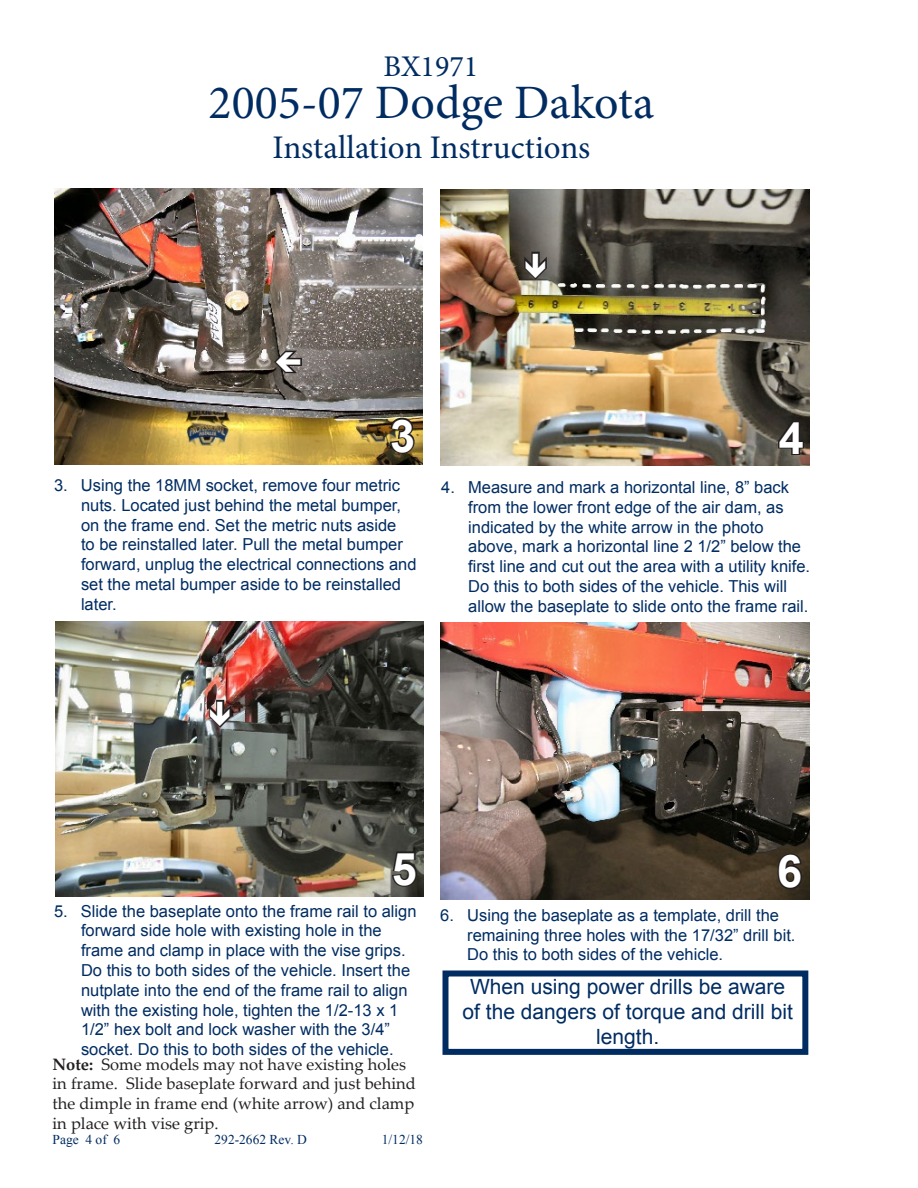
<style>
.page{position:relative;width:918px;height:1188px;background:#fff}
.page>*{position:absolute;margin:0;border:0;box-sizing:border-box;transform-origin:0 0}
.t1{font:48px "Minion Pro";color:#002c62}
.t2{font:700 45px "Arial";color:#fff}
.t3{font:33px "Minion Pro";color:#002c62}
.t4{font:30px "Minion Pro";color:#002c62}
.t5{font:21px/25.2px "Arial";color:#002c62;text-align:center}
.t6{font:16.5px/19.8px "Arial";color:#002c62}
.t7{font:16.5px/19.8px "Palatino Linotype";color:#231f20}
.t8{font:13.5px "Times New Roman";color:#002c62}
.s1{font-weight:700}
</style>
<div class="page">
<img style="left:441px;top:189px;width:369px;height:277px">
<img style="left:54px;top:189px;width:368px;height:276px">
<svg style="left:388px;top:416px;width:28px;height:39px"></svg>
<svg style="left:777px;top:418px;width:29px;height:39px"></svg>
<img style="left:440px;top:622px;width:370px;height:278px">
<svg style="left:776px;top:852px;width:28px;height:39px"></svg>
<img style="left:56px;top:621px;width:368px;height:276px">
<svg style="left:390px;top:850px;width:29px;height:38px"></svg>
<div style="left:442px;top:970px;width:366px;height:85px;border:6px solid #002c62"></div>
<svg style="left:272px;top:348px;width:31px;height:28px"></svg>
<svg style="left:522px;top:250px;width:27px;height:32px"></svg>
<svg style="left:206px;top:698px;width:28px;height:32px"></svg>
<p class="t4" style="left:383px;top:46px;width:96px">BX1971</p>
<p class="t1" style="left:209px;top:71px;width:447px">2005-07 Dodge Dakota</p>
<p class="t3" style="left:273px;top:125px;width:319px">Installation Instructions</p>
<p class="t2" style="left:390px;top:406px;width:27px">3</p>
<p class="t2" style="left:779px;top:408px;width:27px">4</p>
<p class="t6" style="left:81px;top:475px;width:337px;text-indent:-27px">3. Using the 18MM socket, remove four metric nuts. Located just behind the metal bumper, on the frame end. Set the metric nuts aside<br>to be reinstalled later. Pull the metal bumper forward, unplug the electrical connections and set the metal bumper aside to be reinstalled later.</p>
<p class="t6" style="left:468px;top:477px;width:344px;text-indent:-27px">4. Measure and mark a horizontal line, 8” back from the lower front edge of the air dam, as indicated by the white arrow in the photo above, mark a horizontal line 2 1/2” below the first line and cut out the area with a utility knife.<br>Do this to both sides of the vehicle. This will allow the baseplate to slide onto the frame rail.</p>
<p class="t2" style="left:392px;top:839px;width:27px">5</p>
<p class="t2" style="left:777px;top:842px;width:27px">6</p>
<p class="t6" style="left:81px;top:901px;width:337px;text-indent:-27px">5. Slide the baseplate onto the frame rail to align forward side hole with existing hole in the frame and clamp in place with the vise grips.<br>Do this to both sides of the vehicle. Insert the nutplate into the end of the frame rail to align with the existing hole, tighten the 1/2-13 x 1<br>1/2” hex bolt and lock washer with the 3/4” socket. Do this to both sides of the vehicle.</p>
<p class="t6" style="left:467px;top:905px;width:330px;text-indent:-27px">6. Using the baseplate as a template, drill the remaining three holes with the 17/32” drill bit.<br>Do this to both sides of the vehicle.</p>
<p class="t5" style="left:463px;top:974px;width:332px">When using power drills be aware of the dangers of torque and drill bit length.</p>
<p class="t7" style="left:52px;top:1053px;width:365px"><span class="s1">Note:</span> Some models may not have existing holes in frame. Slide baseplate forward and just behind the dimple in frame end (white arrow) and clamp in place with vise grip.</p>
<p class="t8" style="left:52px;top:1130px;width:69px">Page 4 of 6</p>
<p class="t8" style="left:214px;top:1130px;width:94px">292-2662 Rev. D</p>
<p class="t8" style="left:382px;top:1130px;width:43px">1/12/18</p>
</div>
